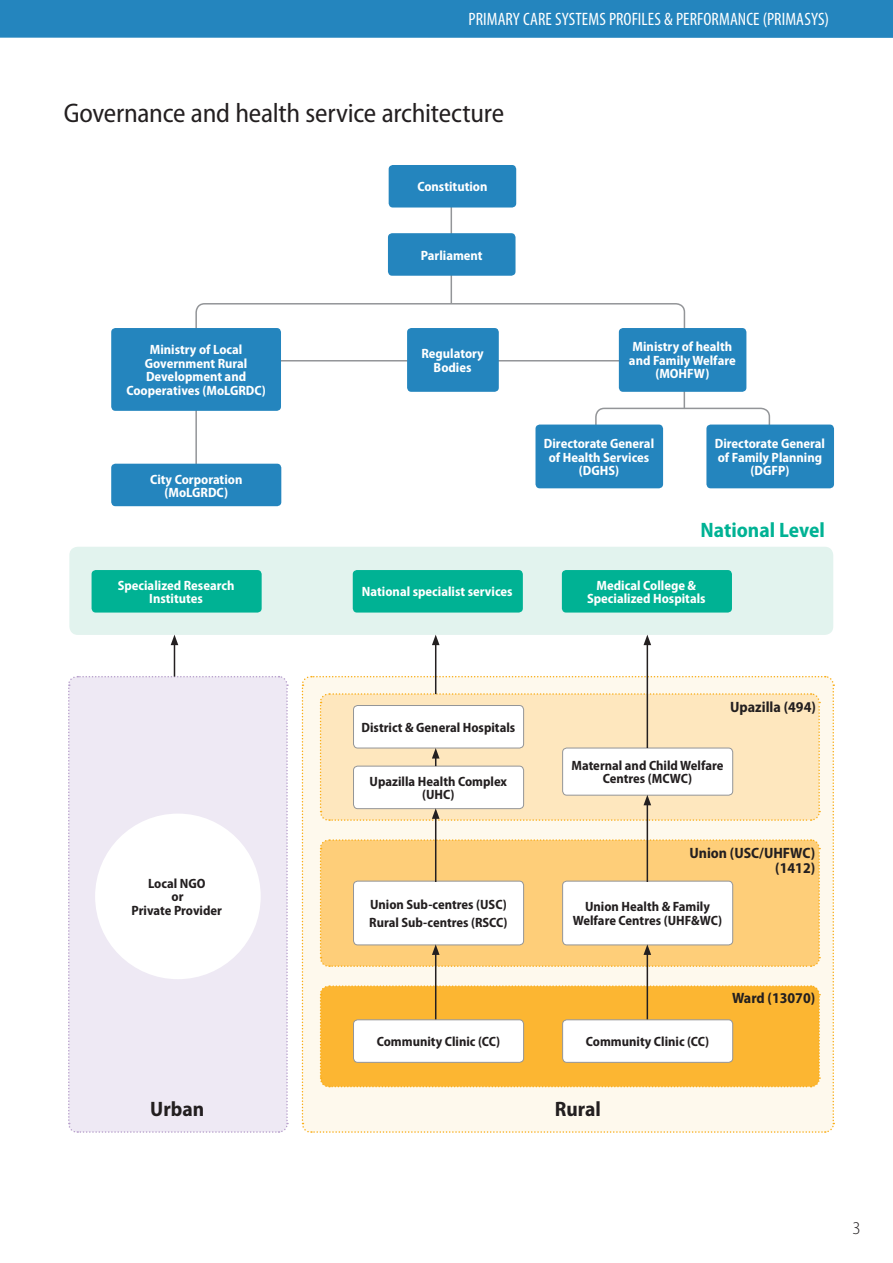
<style>
.page{position:relative;width:893px;height:1263px;background:#fff}
.page>*{position:absolute;margin:0;border:0;box-sizing:border-box;transform-origin:0 0}
.t1{font:semi-condensed 27px "Myriad Pro";letter-spacing:-.01em;color:#231f20}
.t2{font:700 semi-condensed 20.85px "Myriad Pro";color:#00b294}
.t3{font:700 semi-condensed 20.85px "Myriad Pro";color:#231f20}
.t4{font:condensed 18px "Myriad Pro";letter-spacing:.005em;color:#fff}
.t5{font:300 semi-condensed 18px "Myriad Pro";color:#231f20}
.t6{font:700 semi-condensed 15px/15px "Myriad Pro";color:#231f20;text-align:right}
.t7{font:700 semi-condensed 13.5px/13.5px "Myriad Pro";color:#fff;text-align:center}
.t8{font:700 semi-condensed 13.5px/13.5px "Myriad Pro";color:#231f20;text-align:center}
</style>
<div class="page">
<hr style="left:451px;top:191px;width:1px;height:112px;background:#939598">
<svg style="left:195px;top:302px;width:491px;height:172px"></svg>
<hr style="left:262px;top:360px;width:391px;height:1px;background:#939598">
<svg style="left:594px;top:407px;width:177px;height:40px"></svg>
<hr style="left:684px;top:355px;width:1px;height:53px;background:#939598">
<div style="left:68px;top:675px;width:221px;height:458px;background:#eee9f4"></div>
<div style="left:69px;top:547px;width:764px;height:88px;background:#e2f3ee;border-radius:9px"></div>
<div style="left:111px;top:328px;width:170px;height:83px;background:#2485be;border-radius:4px"></div>
<div style="left:111px;top:464px;width:170px;height:42px;background:#2485be;border-radius:4px"></div>
<div style="left:92px;top:570px;width:170px;height:42px;background:#00b294;border-radius:4px"></div>
<div style="left:353px;top:570px;width:170px;height:42px;background:#00b294;border-radius:4px"></div>
<div style="left:562px;top:570px;width:170px;height:42px;background:#00b294;border-radius:4px"></div>
<div style="left:389px;top:165px;width:127px;height:42px;background:#2485be;border-radius:4px"></div>
<div style="left:388px;top:233px;width:127px;height:43px;background:#2485be;border-radius:4px"></div>
<div style="left:407px;top:328px;width:92px;height:64px;background:#2485be;border-radius:4px"></div>
<div style="left:619px;top:328px;width:127px;height:64px;background:#2485be;border-radius:4px"></div>
<div style="left:535px;top:425px;width:128px;height:63px;background:#2485be;border-radius:4px"></div>
<div style="left:706px;top:425px;width:128px;height:63px;background:#2485be;border-radius:4px"></div>
<div style="left:95px;top:813px;width:166px;height:166px;background:#fff;border-radius:50%"></div>
<hr style="left:647px;top:643px;width:1px;height:105px;background:#231f20">
<svg style="left:643px;top:635px;width:8px;height:10px"></svg>
<hr style="left:435px;top:643px;width:1px;height:51px;background:#231f20">
<svg style="left:432px;top:635px;width:8px;height:10px"></svg>
<hr style="left:174px;top:643px;width:1px;height:34px;background:#231f20">
<svg style="left:171px;top:635px;width:7px;height:10px"></svg>
<svg style="left:301px;top:675px;width:534px;height:458px"></svg>
<div style="left:0;top:0;width:893px;height:38px;background:#2485be"></div>
<h3 class="t4" style="left:469px;top:8px;width:362px">PRIMARY CARE SYSTEMS PROFILES &amp; PERFORMANCE (PRIMASYS)</h3>
<h1 class="t1" style="left:64px;top:99px;width:442px">Governance and health service architecture</h1>
<p class="t7" style="left:417px;top:180px;width:72px">Constitution</p>
<p class="t7" style="left:126px;top:343px;width:141px">Ministry of Local<br>Government Rural<br>Development and<br>Cooperatives (MoLGRDC)</p>
<p class="t7" style="left:150px;top:473px;width:94px">City Corporation (MoLGRDC)</p>
<p class="t7" style="left:421px;top:248px;width:63px">Parliament</p>
<p class="t7" style="left:421px;top:347px;width:64px">Regulatory<br>Bodies</p>
<p class="t7" style="left:629px;top:340px;width:108px">Ministry of health and Family Welfare (MOHFW)</p>
<p class="t7" style="left:544px;top:437px;width:112px">Directorate General of Health Services (DGHS)</p>
<p class="t7" style="left:715px;top:437px;width:112px">Directorate General of Family Planning (DGFP)</p>
<h2 class="t2" style="left:700px;top:519px;width:126px">National Level</h2>
<p class="t7" style="left:118px;top:578px;width:118px">Specialized Research<br>Institutes</p>
<p class="t7" style="left:362px;top:585px;width:152px">National specialist services</p>
<p class="t8" style="left:361px;top:721px;width:155px">District &amp; General Hospitals</p>
<p class="t8" style="left:132px;top:877px;width:92px">Local NGO<br>or<br>Private Provider</p>
<p class="t8" style="left:370px;top:775px;width:139px">Upazilla Health Complex (UHC)</p>
<p class="t8" style="left:369px;top:896px;width:140px;line-height:17.7px;text-align:left">Union Sub-centres (USC)<br>Rural Sub-centres (RSCC)</p>
<p class="t8" style="left:377px;top:1035px;width:125px">Community Clinic (CC)</p>
<p class="t7" style="left:587px;top:578px;width:120px">Medical College &amp;<br>Specialized Hospitals</p>
<p class="t6" style="left:730px;top:700px;width:87px">Upazilla (494)</p>
<p class="t8" style="left:571px;top:759px;width:153px">Maternal and Child Welfare<br>Centres (MCWC)</p>
<p class="t6" style="left:689px;top:846px;width:127px">Union (USC/UHFWC) (1412)</p>
<p class="t8" style="left:573px;top:900px;width:151px">Union Health &amp; Family<br>Welfare Centres (UHF&amp;WC)</p>
<p class="t8" style="left:586px;top:1035px;width:125px">Community Clinic (CC)</p>
<p class="t6" style="left:732px;top:991px;width:85px">Ward (13070)</p>
<h2 class="t3" style="left:150px;top:1098px;width:55px">Urban</h2>
<h2 class="t3" style="left:555px;top:1098px;width:48px">Rural</h2>
<h3 class="t5" style="left:852px;top:1218px;width:10px">3</h3>
</div>
